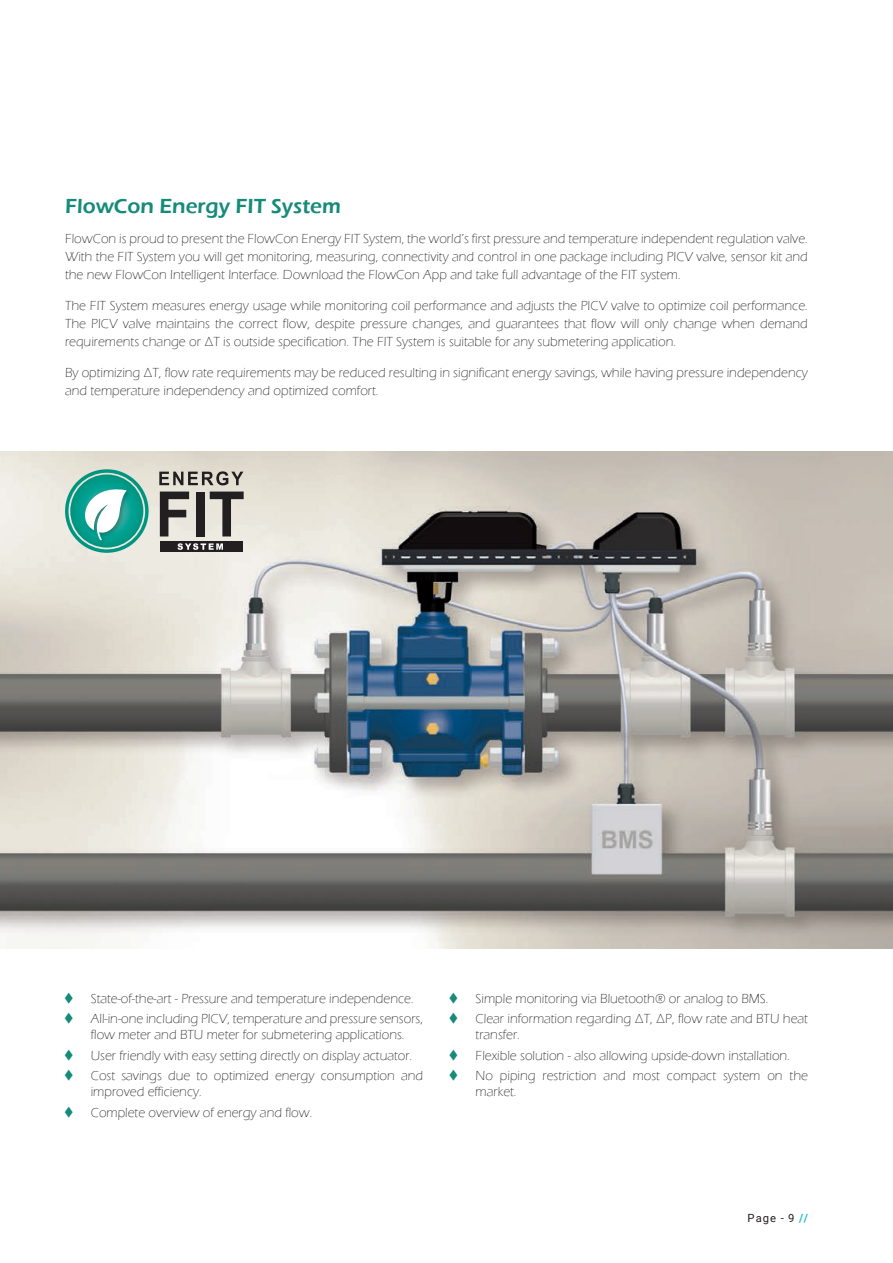
<style>
.page{position:relative;width:893px;height:1263px;background:#fff}
.page>*{position:absolute;margin:0;border:0;box-sizing:border-box;transform-origin:0 0}
.Body_Heading_Green{font:600 21px "Eras ITC";color:#168b79}
.Main_NEW_Body{font:300 13.5px/18px "Eras ITC";color:#231f20;text-align:justify}
.bullet_2_green{font:300 13.5px/16.2px "Eras ITC";color:#231f20}
.t1{font:11.25px "Roboto";color:#231f20}
.s1{font-weight:700;color:#14bccc}
</style>
<div class="page">
<img style="left:1px;top:451px;width:892px;height:498px">
<svg style="left:65px;top:469px;width:84px;height:84px"></svg>
<svg style="left:159px;top:471px;width:84px;height:14px"></svg>
<svg style="left:160px;top:491px;width:29px;height:45px"></svg>
<div style="left:196px;top:491px;width:9px;height:45px;background:#231f20"></div>
<svg style="left:210px;top:491px;width:34px;height:45px;background:#9f9b95"></svg>
<div style="left:160px;top:542px;width:83px;height:10px;background:#231f20"></div>
<svg style="left:178px;top:543px;width:45px;height:7px"></svg>
<h1 class="Body_Heading_Green" style="left:65px;top:194px;width:277px">FlowCon Energy FIT System</h1>
<p class="Main_NEW_Body" style="left:65px;top:230px;width:744px">FlowCon is proud to present the FlowCon Energy FIT System, the world’s first pressure and temperature independent regulation valve.<br>With the FIT System you will get monitoring, measuring, connectivity and control in one package including PICV valve, sensor kit and the new FlowCon Intelligent Interface. Download the FlowCon App and take full advantage of the FIT system.</p>
<p class="Main_NEW_Body" style="left:65px;top:297px;width:744px">The FIT System measures energy usage while monitoring coil performance and adjusts the PICV valve to optimize coil performance.<br>The PICV valve maintains the correct flow, despite pressure changes, and guarantees that flow will only change when demand requirements change or ΔT is outside specification. The FIT System is suitable for any submetering application.</p>
<p class="Main_NEW_Body" style="left:65px;top:363px;width:744px">By optimizing ΔT, flow rate requirements may be reduced resulting in significant energy savings, while having pressure independency and temperature independency and optimized comfort.</p>
<h1 class="bullet_2_green" style="left:91px;top:990px;width:324px">State-of-the-art - Pressure and temperature independence.</h1>
<h1 class="bullet_2_green" style="left:91px;top:1011px;width:334px">All-in-one including PICV, temperature and pressure sensors, flow meter and BTU meter for submetering applications.</h1>
<h1 class="bullet_2_green" style="left:91px;top:1047px;width:323px">User friendly with easy setting directly on display actuator.</h1>
<h1 class="bullet_2_green" style="left:91px;top:1068px;width:334px">Cost savings due to optimized energy consumption and improved efficiency.</h1>
<h1 class="bullet_2_green" style="left:91px;top:1104px;width:223px">Complete overview of energy and flow.</h1>
<h1 class="bullet_2_green" style="left:476px;top:990px;width:294px">Simple monitoring via Bluetooth® or analog to BMS.</h1>
<h1 class="bullet_2_green" style="left:476px;top:1011px;width:334px">Clear information regarding ΔT, ΔP, flow rate and BTU heat transfer.</h1>
<h1 class="bullet_2_green" style="left:476px;top:1047px;width:316px">Flexible solution - also allowing upside-down installation.</h1>
<h1 class="bullet_2_green" style="left:476px;top:1068px;width:334px">No piping restriction and most compact system on the market.</h1>
<p class="t1" style="left:748px;top:1210px;width:62px">Page - 9 <span class="s1">//</span></p>
</div>
